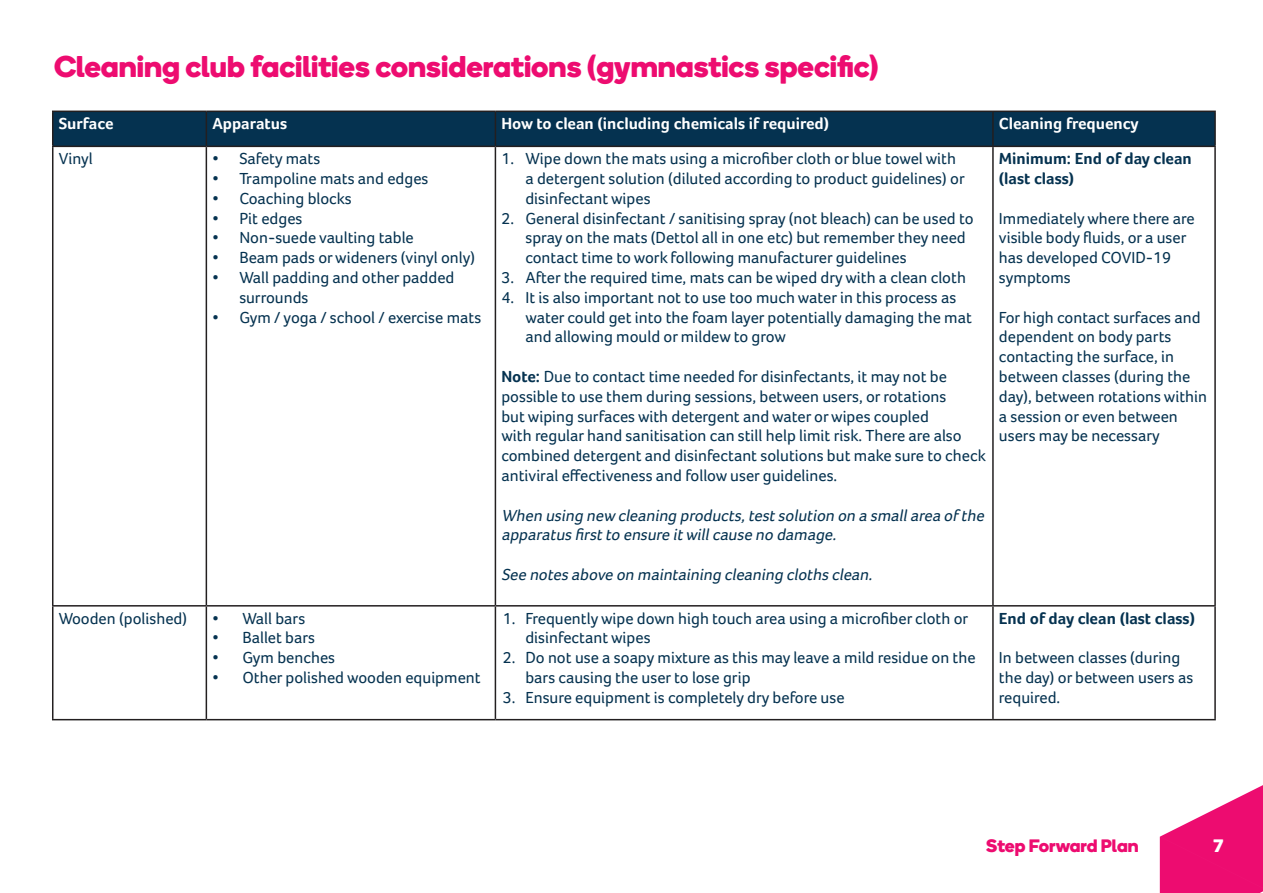
<style>
.page{position:relative;width:1263px;height:893px;background:#fff}
.page>*{position:absolute;margin:0;border:0;box-sizing:border-box;transform-origin:0 0}
.t1{font:700 30px "Boing";color:#ed0c70}
.t2{font:700 18px "Boing";letter-spacing:-.005em;color:#ed0c70}
.t3{font:700 18px "Boing";color:#fff}
.t4{font:16.5px/19.8px "Foco";color:#053250}
.t5{font:italic 16.5px/19.8px "Foco";color:#053250}
.t6{font:700 16.5px "Foco";color:#fff}
.t7{font:700 16.5px/19.8px "Foco";color:#053250}
.s1{font-weight:700}
</style>
<div class="page">
<div style="left:53px;top:112px;width:1161px;height:34px;background:#053250"></div>
<hr style="left:52px;top:111px;width:154px;height:1px;background:#231f20">
<hr style="left:52px;top:112px;width:1px;height:34px;background:#231f20">
<hr style="left:206px;top:111px;width:289px;height:1px;background:#231f20">
<hr style="left:206px;top:112px;width:1px;height:34px;background:#231f20">
<hr style="left:495px;top:111px;width:498px;height:1px;background:#231f20">
<hr style="left:495px;top:112px;width:1px;height:34px;background:#231f20">
<hr style="left:993px;top:111px;width:223px;height:1px;background:#231f20">
<hr style="left:992px;top:112px;width:2px;height:34px;background:#231f20">
<hr style="left:1214px;top:112px;width:2px;height:34px;background:#231f20">
<hr style="left:52px;top:146px;width:154px;height:1px;background:#231f20">
<hr style="left:52px;top:147px;width:1px;height:458px;background:#231f20">
<hr style="left:206px;top:146px;width:289px;height:1px;background:#231f20">
<hr style="left:206px;top:147px;width:1px;height:458px;background:#231f20">
<hr style="left:495px;top:146px;width:498px;height:1px;background:#231f20">
<hr style="left:495px;top:147px;width:1px;height:458px;background:#231f20">
<hr style="left:993px;top:146px;width:223px;height:1px;background:#231f20">
<hr style="left:992px;top:147px;width:2px;height:458px;background:#231f20">
<hr style="left:1214px;top:147px;width:2px;height:458px;background:#231f20">
<hr style="left:52px;top:605px;width:154px;height:2px;background:#231f20">
<hr style="left:52px;top:607px;width:1px;height:112px;background:#231f20">
<hr style="left:206px;top:605px;width:289px;height:2px;background:#231f20">
<hr style="left:206px;top:607px;width:1px;height:112px;background:#231f20">
<hr style="left:495px;top:605px;width:498px;height:2px;background:#231f20">
<hr style="left:495px;top:607px;width:1px;height:112px;background:#231f20">
<hr style="left:993px;top:605px;width:223px;height:2px;background:#231f20">
<hr style="left:992px;top:607px;width:2px;height:112px;background:#231f20">
<hr style="left:1214px;top:607px;width:2px;height:112px;background:#231f20">
<hr style="left:52px;top:719px;width:154px;height:1px;background:#231f20">
<hr style="left:206px;top:719px;width:289px;height:1px;background:#231f20">
<hr style="left:495px;top:719px;width:498px;height:1px;background:#231f20">
<hr style="left:993px;top:719px;width:223px;height:1px;background:#231f20">
<svg style="left:1160px;top:785px;width:103px;height:108px"></svg>
<p class="t1" style="left:54px;top:45px;width:826px">Cleaning club facilities considerations (gymnastics specific)</p>
<p class="t6" style="left:59px;top:114px;width:56px">Surface</p>
<p class="t6" style="left:212px;top:114px;width:76px">Apparatus</p>
<p class="t6" style="left:501px;top:114px;width:329px">How to clean (including chemicals if required)</p>
<p class="t6" style="left:999px;top:114px;width:141px">Cleaning frequency</p>
<p class="t4" style="left:59px;top:149px;width:36px">Vinyl</p>
<p class="t4" style="left:212px;top:149px;width:110px">• Safety mats</p>
<p class="t4" style="left:212px;top:168px;width:218px">• Trampoline mats and edges</p>
<p class="t4" style="left:212px;top:188px;width:141px">• Coaching blocks</p>
<p class="t4" style="left:212px;top:208px;width:92px">• Pit edges</p>
<p class="t4" style="left:212px;top:228px;width:203px">• Non-suede vaulting table</p>
<p class="t4" style="left:212px;top:248px;width:264px">• Beam pads or wideners (vinyl only)</p>
<p class="t4" style="left:239px;top:267px;width:217px;text-indent:-27px">• Wall padding and other padded surrounds</p>
<p class="t4" style="left:212px;top:307px;width:270px">• Gym / yoga / school / exercise mats</p>
<p class="t4" style="left:525px;top:149px;width:441px;text-indent:-24px">1. Wipe down the mats using a microfiber cloth or blue towel with a detergent solution (diluted according to product guidelines) or disinfectant wipes</p>
<p class="t4" style="left:525px;top:208px;width:450px;text-indent:-24px">2. General disinfectant / sanitising spray (not bleach) can be used to spray on the mats (Dettol all in one etc) but remember they need contact time to work following manufacturer guidelines</p>
<p class="t4" style="left:501px;top:267px;width:466px">3. After the required time, mats can be wiped dry with a clean cloth</p>
<p class="t4" style="left:525px;top:287px;width:448px;text-indent:-24px">4. It is also important not to use too much water in this process as water could get into the foam layer potentially damaging the mat and allowing mould or mildew to grow</p>
<p class="t4" style="left:501px;top:366px;width:486px"><span class="s1">Note:</span> Due to contact time needed for disinfectants, it may not be possible to use them during sessions, between users, or rotations<br>but wiping surfaces with detergent and water or wipes coupled<br>with regular hand sanitisation can still help limit risk. There are also combined detergent and disinfectant solutions but make sure to check antiviral effectiveness and follow user guidelines.</p>
<p class="t5" style="left:501px;top:505px;width:487px">When using new cleaning products,testsolution on a smallarea of the apparatus firstto ensure itwillcause no damage.</p>
<p class="t5" style="left:501px;top:564px;width:376px">See notes above on maintaining cleaning cloths clean.</p>
<p class="t7" style="left:999px;top:149px;width:194px">Minimum: End of day clean (last class)</p>
<p class="t4" style="left:999px;top:208px;width:197px">Immediately where there are visible body fluids, or a user has developed COVID-19 symptoms</p>
<p class="t4" style="left:999px;top:307px;width:210px">For high contact surfaces and dependent on body parts contacting the surface, in between classes (during the day), between rotations within a session or even between users may be necessary</p>
<p class="t4" style="left:59px;top:608px;width:130px">Wooden (polished)</p>
<p class="t4" style="left:212px;top:608px;width:94px">• Wall bars</p>
<p class="t4" style="left:212px;top:628px;width:104px">• Ballet bars</p>
<p class="t4" style="left:212px;top:648px;width:124px">• Gym benches</p>
<p class="t4" style="left:212px;top:667px;width:270px">• Other polished wooden equipment</p>
<p class="t4" style="left:525px;top:608px;width:444px;text-indent:-22px">1. Frequently wipe down high touch area using a microfiber cloth or disinfectant wipes</p>
<p class="t4" style="left:525px;top:648px;width:452px;text-indent:-22px">2. Do not use a soapy mixture as this may leave a mild residue on the bars causing the user to lose grip</p>
<p class="t4" style="left:503px;top:687px;width:343px">3. Ensure equipment is completely dry before use</p>
<p class="t7" style="left:999px;top:608px;width:198px">End of day clean (last class)</p>
<p class="t4" style="left:999px;top:648px;width:196px">In between classes (during the day) or between users as required.</p>
<p class="t2" style="left:986px;top:833px;width:154px">Step Forward Plan</p>
<p class="t3" style="left:1213px;top:833px;width:12px">7</p>
</div>
